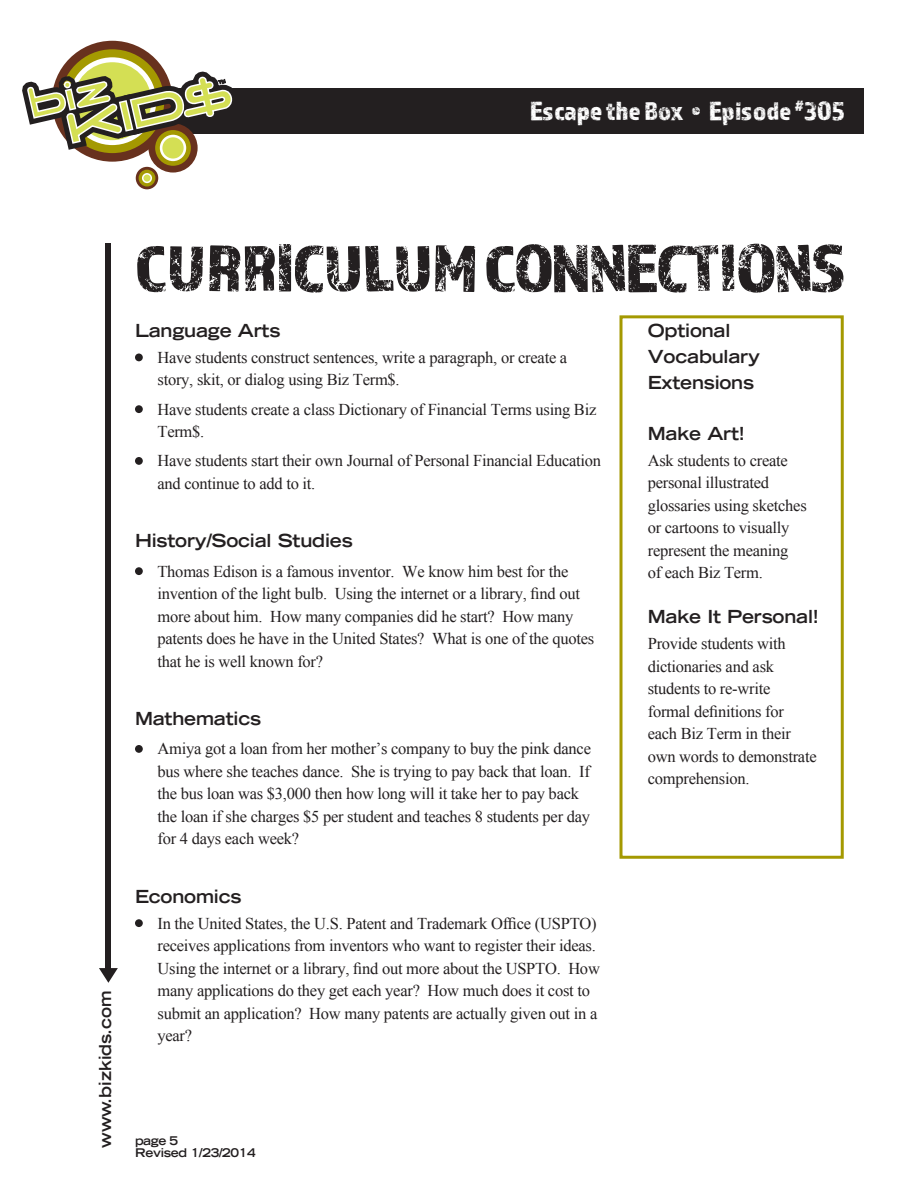
<style>
.page{position:relative;width:918px;height:1188px;background:#fff}
.page>*{position:absolute;margin:0;border:0;box-sizing:border-box;transform-origin:0 0}
.t1{font:69px "Almaq Rough";letter-spacing:-.025em;color:#231f20}
.t2{font:27px "Almaq Rough";color:#fff}
.SUBHEAD{font:700 expanded 18px "Trade Gothic LT Std";letter-spacing:-.01em;color:#231f20}
.bullets_under_number{font:700 expanded 18px "Trade Gothic LT Std";letter-spacing:-.01em;color:#231f20}
.bullets_under_number-2{font:16.5px/22.5px "Times New Roman";letter-spacing:-.015em;color:#231f20}
.t3{font:700 expanded 16.5px "Trade Gothic LT Std";color:#231f20}
.t4{font:700 expanded 12px/12px "Trade Gothic LT Std";letter-spacing:-.025em;color:#231f20}
</style>
<div class="page">
<div style="left:99px;top:88px;width:765px;height:45px;background:#231f20"></div>
<div style="left:106px;top:243px;width:5px;height:730px;background:#231f20"></div>
<svg style="left:99px;top:968px;width:19px;height:15px"></svg>
<svg style="left:22px;top:40px;width:215px;height:150px"></svg>
<div style="left:135px;top:354px;width:8px;height:7px;background:#231f20;border-radius:50%"></div>
<div style="left:135px;top:405px;width:8px;height:8px;background:#231f20;border-radius:50%"></div>
<div style="left:135px;top:457px;width:8px;height:8px;background:#231f20;border-radius:50%"></div>
<div style="left:135px;top:567px;width:8px;height:8px;background:#231f20;border-radius:50%"></div>
<div style="left:135px;top:745px;width:8px;height:8px;background:#231f20;border-radius:50%"></div>
<div style="left:135px;top:919px;width:8px;height:8px;background:#231f20;border-radius:50%"></div>
<div style="left:620px;top:315px;width:224px;height:544px;border:3px solid #a49901"></div>
<h2 class="t2" style="left:530px;top:95px;width:316px">Escape the Box • Episode <sup>#</sup>305</h2>
<p class="t3" style="left:95px;top:1148px;width:159px;rotate:-90deg">www.bizkids.com</p>
<p class="t1" style="left:135px;top:227px;width:712px">CURRICULUM CONNECTIONS</p>
<p class="SUBHEAD" style="left:135px;top:319px;width:147px">Language Arts</p>
<p class="bullets_under_number-2" style="left:158px;top:346px;width:411px">Have students construct sentences, write a paragraph, or create a story, skit, or dialog using Biz Term$.</p>
<p class="bullets_under_number-2" style="left:157px;top:398px;width:440px">Have students create a class Dictionary of Financial Terms using Biz<br>Term$.</p>
<p class="bullets_under_number-2" style="left:157px;top:449px;width:445px">Have students start their own Journal of Personal Financial Education and continue to add to it.</p>
<p class="SUBHEAD" style="left:648px;top:319px;width:84px">Optional</p>
<p class="SUBHEAD" style="left:648px;top:345px;width:114px">Vocabulary</p>
<p class="SUBHEAD" style="left:648px;top:370px;width:108px">Extensions</p>
<p class="SUBHEAD" style="left:648px;top:422px;width:99px">Make Art!</p>
<p class="bullets_under_number-2" style="left:648px;top:449px;width:161px">Ask students to create personal illustrated glossaries using sketches or cartoons to visually represent the meaning<br>of each Biz Term.</p>
<p class="SUBHEAD" style="left:648px;top:605px;width:173px">Make It Personal!</p>
<p class="bullets_under_number-2" style="left:648px;top:632px;width:170px">Provide students with dictionaries and ask students to re-write formal definitions for each Biz Term in their own words to demonstrate comprehension.</p>
<p class="bullets_under_number" style="left:135px;top:529px;width:219px">History/Social Studies</p>
<p class="bullets_under_number-2" style="left:157px;top:560px;width:438px">Thomas Edison is a famous inventor. We know him best for the invention of the light bulb. Using the internet or a library, find out more about him. How many companies did he start? How many patents does he have in the United States? What is one of the quotes that he is well known for?</p>
<p class="bullets_under_number" style="left:135px;top:707px;width:128px">Mathematics</p>
<p class="bullets_under_number-2" style="left:157px;top:737px;width:435px">Amiya got a loan from her mother’s company to buy the pink dance bus where she teaches dance. She is trying to pay back that loan. If the bus loan was $3,000 then how long will it take her to pay back the loan if she charges $5 per student and teaches 8 students per day for 4 days each week?</p>
<p class="SUBHEAD" style="left:135px;top:885px;width:108px">Economics</p>
<p class="bullets_under_number-2" style="left:157px;top:912px;width:444px">In the United States, the U.S. Patent and Trademark Office (USPTO) receives applications from inventors who want to register their ideas.<br>Using the internet or a library, find out more about the USPTO. How many applications do they get each year? How much does it cost to submit an application? How many patents are actually given out in a year?</p>
<p class="t4" style="left:135px;top:1135px;width:122px">page 5<br>Revised 1/23/2014</p>
</div>
